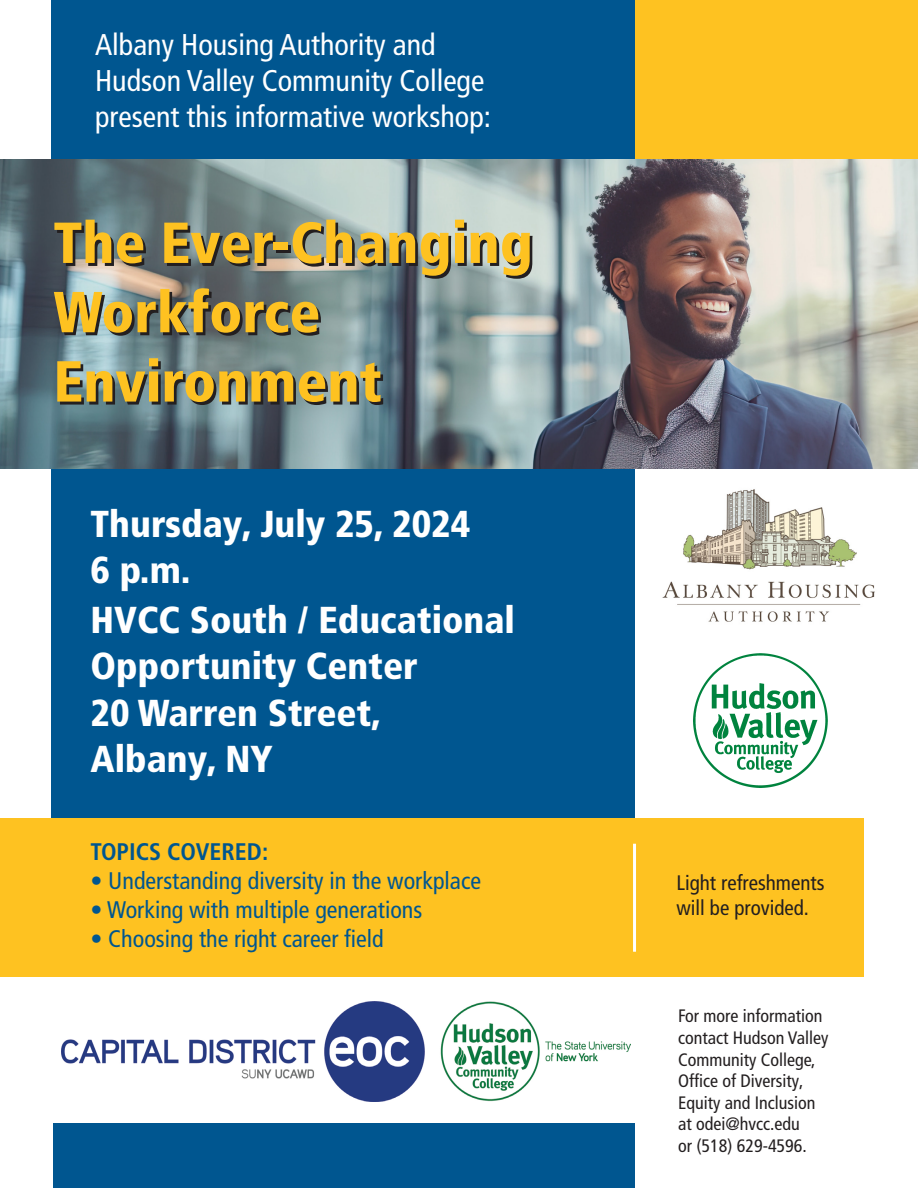
<style>
.page{position:relative;width:918px;height:1188px;background:#fff}
.page>*{position:absolute;margin:0;border:0;box-sizing:border-box;transform-origin:0 0}
.t1{font:900 condensed 57.75px/69.3px "Frutiger LT Pro";color:#fec221}
.t2{font:900 condensed 37.5px "Frutiger LT Pro";color:#fff}
.t3{font:condensed 30px "Frutiger LT Pro";color:#fff}
.t4{font:condensed 24px "Frutiger LT Pro";color:#005690}
.t5{font:700 condensed 24px "Frutiger LT Pro";color:#005690}
.t6{font:condensed 21px "Frutiger LT Pro";color:#231f20}
.t7{font:condensed 18px "Frutiger LT Pro";color:#231f20}
</style>
<div class="page">
<div style="left:612px;top:0;width:306px;height:184px;background:#fec221"></div>
<div style="left:51px;top:1px;width:584px;height:973px;background:#005690"></div>
<img style="left:0;top:160px;width:918px;height:309px">
<div style="left:1px;top:818px;width:863px;height:159px;background:#fec221"></div>
<img style="left:662px;top:489px;width:213px;height:133px">
<img style="left:62px;top:1001px;width:568px;height:101px">
<div style="left:53px;top:1123px;width:582px;height:65px;background:#005690"></div>
<img style="left:693px;top:653px;width:135px;height:135px">
<hr style="left:633px;top:844px;width:3px;height:108px;background:#fff">
<p class="t3" style="left:95px;top:27px;width:342px">Albany Housing Authority and</p>
<p class="t3" style="left:95px;top:63px;width:391px">Hudson Valley Community College</p>
<p class="t3" style="left:95px;top:99px;width:397px">present this informative workshop:</p>
<p class="t1" style="left:53px;top:208px;width:481px">The Ever-Changing<br>Workforce</p>
<p class="t1" style="left:53px;top:347px;width:330px">Environment</p>
<p class="t2" style="left:91px;top:501px;width:381px">Thursday, July 25, 2024</p>
<p class="t2" style="left:91px;top:548px;width:102px">6 p.m.</p>
<p class="t2" style="left:91px;top:597px;width:426px">HVCC South / Educational</p>
<p class="t2" style="left:91px;top:644px;width:329px">Opportunity Center</p>
<p class="t2" style="left:91px;top:690px;width:292px">20 Warren Street,</p>
<p class="t2" style="left:91px;top:737px;width:184px">Albany, NY</p>
<p class="t5" style="left:91px;top:838px;width:179px">TOPICS COVERED:</p>
<p class="t4" style="left:91px;top:867px;width:392px">• Understanding diversity in the workplace</p>
<p class="t4" style="left:91px;top:896px;width:333px">• Working with multiple generations</p>
<p class="t4" style="left:91px;top:924px;width:295px">• Choosing the right career field</p>
<p class="t6" style="left:677px;top:871px;width:150px">Light refreshments</p>
<p class="t6" style="left:677px;top:896px;width:134px">will be provided.</p>
<p class="t7" style="left:678px;top:1006px;width:146px">For more information</p>
<p class="t7" style="left:678px;top:1027px;width:152px">contact Hudson Valley</p>
<p class="t7" style="left:678px;top:1049px;width:139px">Community College,</p>
<p class="t7" style="left:678px;top:1070px;width:127px">Office of Diversity,</p>
<p class="t7" style="left:678px;top:1092px;width:139px">Equity and Inclusion</p>
<p class="t7" style="left:678px;top:1114px;width:123px">at odei@hvcc.edu</p>
<p class="t7" style="left:678px;top:1135px;width:130px">or (518) 629-4596.</p>
</div>
